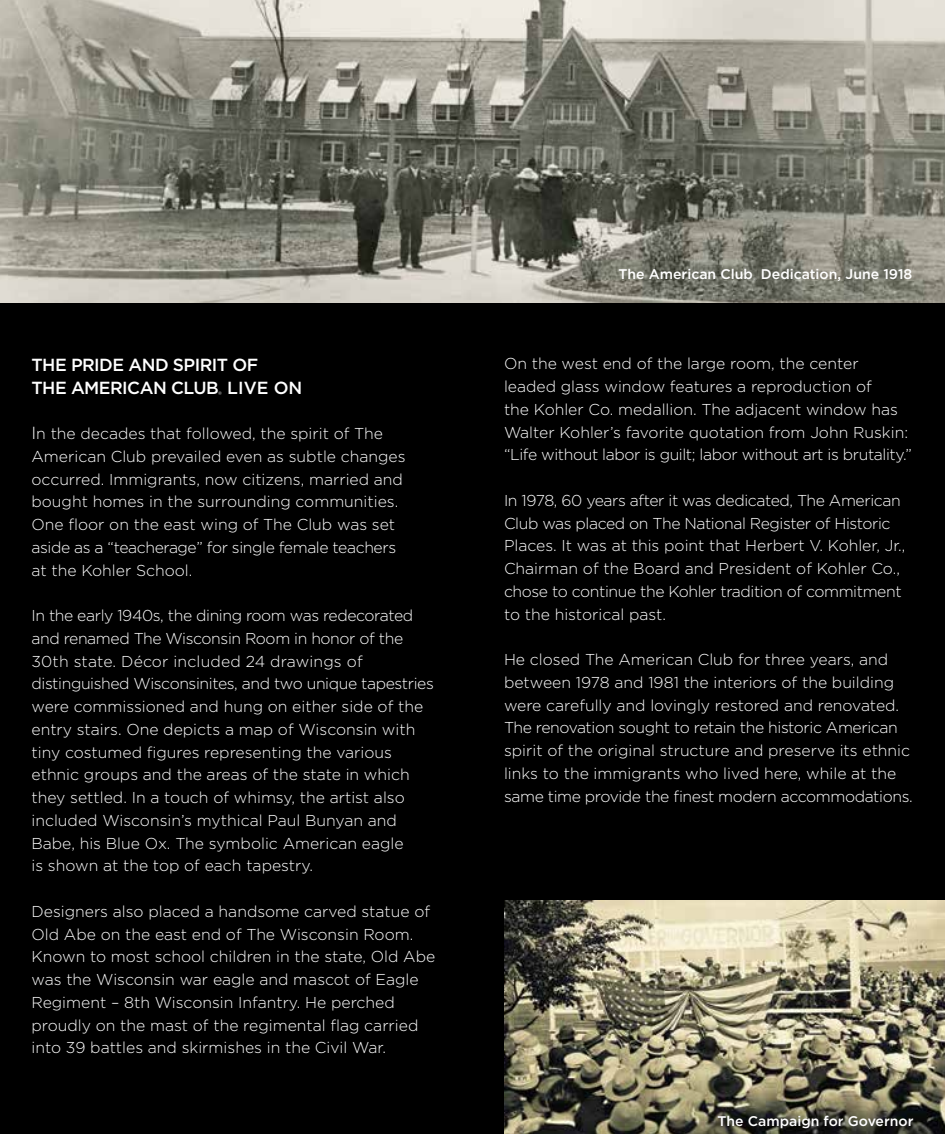
<style>
.page{position:relative;width:945px;height:1134px;background:#000}
.page>*{position:absolute;margin:0;border:0;box-sizing:border-box;transform-origin:0 0}
.t1{font:500 17.5px/22.8px "Gotham";letter-spacing:-.03em;color:#fff}
.t2{font:300 15.75px/22.8px "Gotham";color:#fff}
.t3{font:300 15.75px/22.8px "Gotham";letter-spacing:-.025em;color:#fff}
.t4{font:500 14px "Gotham";color:#fff}
.s1{font-size:17.5px}
</style>
<div class="page">
<img style="left:0;top:0;width:945px;height:303px">
<img style="left:504px;top:901px;width:441px;height:233px">
<p class="t1" style="left:32px;top:353px;width:272px">THE PRIDE AND SPIRIT OF<br>THE AMERICAN CLUB<sub>®</sub> LIVE ON</p>
<p class="t2" style="left:32px;top:422px;width:376px"><span class="s1">I</span>n the decades that followed, the spirit of The American Club prevailed even as subtle changes occurred. Immigrants, now citizens, married and bought homes in the surrounding communities.<br>One floor on the east wing of The Club was set aside as a “teacherage” for single female teachers at the Kohler School.</p>
<p class="t2" style="left:32px;top:604px;width:404px">In the early 1940s, the dining room was redecorated and renamed The Wisconsin Room in honor of the 30th state. Décor included 24 drawings of distinguished Wisconsinites, and two unique tapestries were commissioned and hung on either side of the entry stairs. One depicts a map of Wisconsin with tiny costumed figures representing the various ethnic groups and the areas of the state in which they settled. In a touch of whimsy, the artist also included Wisconsin’s mythical Paul Bunyan and Babe, his Blue Ox. The symbolic American eagle<br>is shown at the top of each tapestry.</p>
<p class="t2" style="left:32px;top:900px;width:405px">Designers also placed a handsome carved statue of Old Abe on the east end of The Wisconsin Room.<br>Known to most school children in the state, Old Abe was the Wisconsin war eagle and mascot of Eagle Regiment – 8th Wisconsin Infantry. He perched proudly on the mast of the regimental flag carried into 39 battles and skirmishes in the Civil War.</p>
<p class="t4" style="left:619px;top:265px;width:295px">The American Club<sub>®</sub> Dedication, June 1918</p>
<p class="t2" style="left:504px;top:352px;width:410px">On the west end of the large room, the center leaded glass window features a reproduction of<br>the Kohler Co. medallion. The adjacent window has Walter Kohler’s favorite quotation from John Ruskin: “Life without labor is guilt; labor without art is brutality.”</p>
<p class="t3" style="left:504px;top:489px;width:403px">In 1978, 60 years after it was dedicated, The American Club was placed on The National Register of Historic Places. It was at this point that Herbert V. Kohler, Jr., Chairman of the Board and President of Kohler Co., chose to continue the Kohler tradition of commitment to the historical past.</p>
<p class="t2" style="left:504px;top:648px;width:410px">He closed The American Club for three years, and between 1978 and 1981 the interiors of the building were carefully and lovingly restored and renovated.<br>The renovation sought to retain the historic American spirit of the original structure and preserve its ethnic links to the immigrants who lived here, while at the same time provide the finest modern accommodations.</p>
<p class="t4" style="left:718px;top:1112px;width:197px">The Campaign for Governor</p>
</div>
